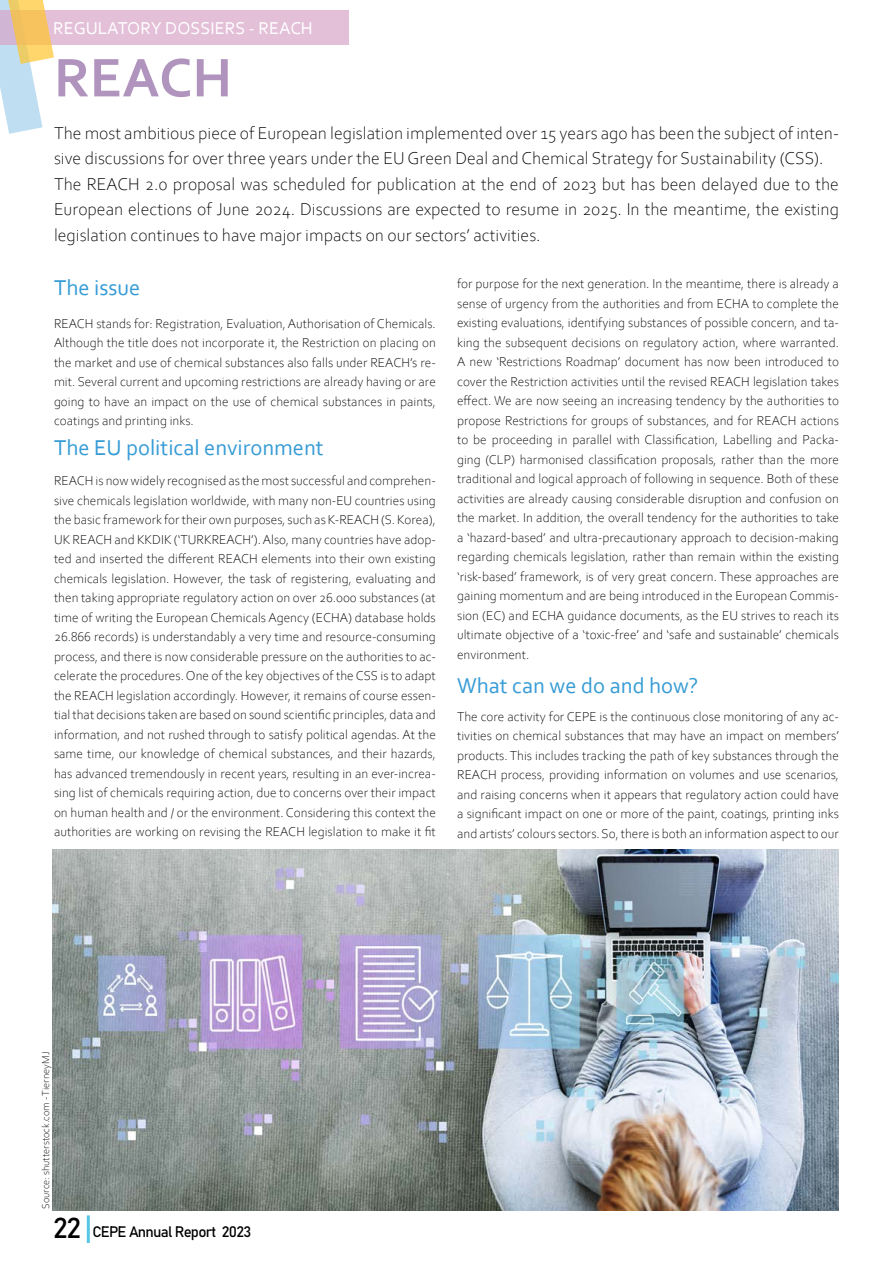
<style>
.page{position:relative;width:893px;height:1263px;background:#fff}
.page>*{position:absolute;margin:0;border:0;box-sizing:border-box;transform-origin:0 0}
.t1{font:700 57px "Corbel";color:#b094be}
.t2{font:22.5px "Corbel";color:#379cd6}
.t3{font:300 18px/25.5px "Corbel";color:#000}
.t4{font:18px "Corbel";color:#fff}
.t5{font:15px "Bahnschrift";letter-spacing:-.05em;color:#000}
.t6{font:300 13.5px/19.5px "Corbel";color:#000;text-align:justify}
.t7{font:300 10.5px "Corbel";color:#000}
.s1{font-size:28.5px}
</style>
<div class="page">
<div style="left:0;top:11px;width:349px;height:34px;background:#e3bfd8"></div>
<svg style="left:0;top:0;width:54px;height:134px"></svg>
<img style="left:53px;top:849px;width:786px;height:362px">
<hr style="left:87px;top:1215px;width:3px;height:28px;background:#56c6e6">
<h3 class="t4" style="left:53px;top:17px;width:261px">REGULATORY DOSSIERS - REACH</h3>
<h1 class="t1" style="left:54px;top:42px;width:180px">REACH</h1>
<p class="t3" style="left:54px;top:119px;width:786px">The most ambitious piece of European legislation implemented over 15 years ago has been the subject of inten&shy;sive discussions for over three years under the EU Green Deal and Chemical Strategy for Sustainability (CSS).<br>The REACH 2.0 proposal was scheduled for publication at the end of 2023 but has been delayed due to the European elections of June 2024. Discussions are expected to resume in 2025. In the meantime, the existing legislation continues to have major impacts on our sectors’ activities.</p>
<h2 class="t2" style="left:54px;top:274px;width:88px">The issue</h2>
<p class="t6" style="left:54px;top:313px;width:383px">REACH stands for: Registration, Evaluation, Authorisation of Chemicals.<br>Although the title does not incorporate it, the Restriction on placing on the market and use of chemical substances also falls under REACH’s re&shy;mit. Several current and upcoming restrictions are already having or are going to have an impact on the use of chemical substances in paints, coatings and printing inks.</p>
<h2 class="t2" style="left:54px;top:433px;width:271px">The EU political environment</h2>
<p class="t6" style="left:54px;top:470px;width:383px">REACH is now widely recognised as the most successful and comprehen&shy;sive chemicals legislation worldwide, with many non-EU countries using the basic framework for their own purposes, such as K-REACH (S. Korea), UK REACH and KKDIK (‘TURKREACH’). Also, many countries have adop&shy;ted and inserted the different REACH elements into their own existing chemicals legislation. However, the task of registering, evaluating and then taking appropriate regulatory action on over 26.000 substances (at time of writing the European Chemicals Agency (ECHA) database holds 26.866 records) is understandably a very time and resource-consuming process, and there is now considerable pressure on the authorities to ac&shy;celerate the procedures. One of the key objectives of the CSS is to adapt the REACH legislation accordingly. However, it remains of course essen&shy;tial that decisions taken are based on sound scientific principles, data and information, and not rushed through to satisfy political agendas. At the same time, our knowledge of chemical substances, and their hazards, has advanced tremendously in recent years, resulting in an ever-increa&shy;sing list of chemicals requiring action, due to concerns over their impact on human health and / or the environment. Considering this context the authorities are working on revising the REACH legislation to make it fit</p>
<p class="t6" style="left:457px;top:274px;width:383px">for purpose for the next generation. In the meantime, there is already a sense of urgency from the authorities and from ECHA to complete the existing evaluations, identifying substances of possible concern, and ta&shy;king the subsequent decisions on regulatory action, where warranted.<br>A new ‘Restrictions Roadmap’ document has now been introduced to cover the Restriction activities until the revised REACH legislation takes effect. We are now seeing an increasing tendency by the authorities to propose Restrictions for groups of substances, and for REACH actions to be proceeding in parallel with Classification, Labelling and Packa&shy;ging (CLP) harmonised classification proposals, rather than the more traditional and logical approach of following in sequence. Both of these activities are already causing considerable disruption and confusion on the market. In addition, the overall tendency for the authorities to take a ‘hazard-based’ and ultra-precautionary approach to decision-making regarding chemicals legislation, rather than remain within the existing ‘risk-based’ framework, is of very great concern. These approaches are gaining momentum and are being introduced in the European Commis&shy;sion (EC) and ECHA guidance documents, as the EU strives to reach its ultimate objective of a ‘toxic-free’ and ‘safe and sustainable’ chemicals environment.</p>
<h2 class="t2" style="left:457px;top:671px;width:243px">What can we do and how?</h2>
<p class="t6" style="left:457px;top:706px;width:383px">The core activity for CEPE is the continuous close monitoring of any ac&shy;tivities on chemical substances that may have an impact on members’ products. This includes tracking the path of key substances through the REACH process, providing information on volumes and use scenarios, and raising concerns when it appears that regulatory action could have a significant impact on one or more of the paint, coatings, printing inks and artists’ colours sectors. So, there is both an information aspect to our</p>
<p class="t7" style="left:39px;top:1209px;width:159px;rotate:-90deg">Source: shutterstock.com - TierneyMJ</p>
<p class="t5" style="left:53px;top:1221px;width:200px"><span class="s1">22</span> CEPE Annual Report 2023</p>
</div>
